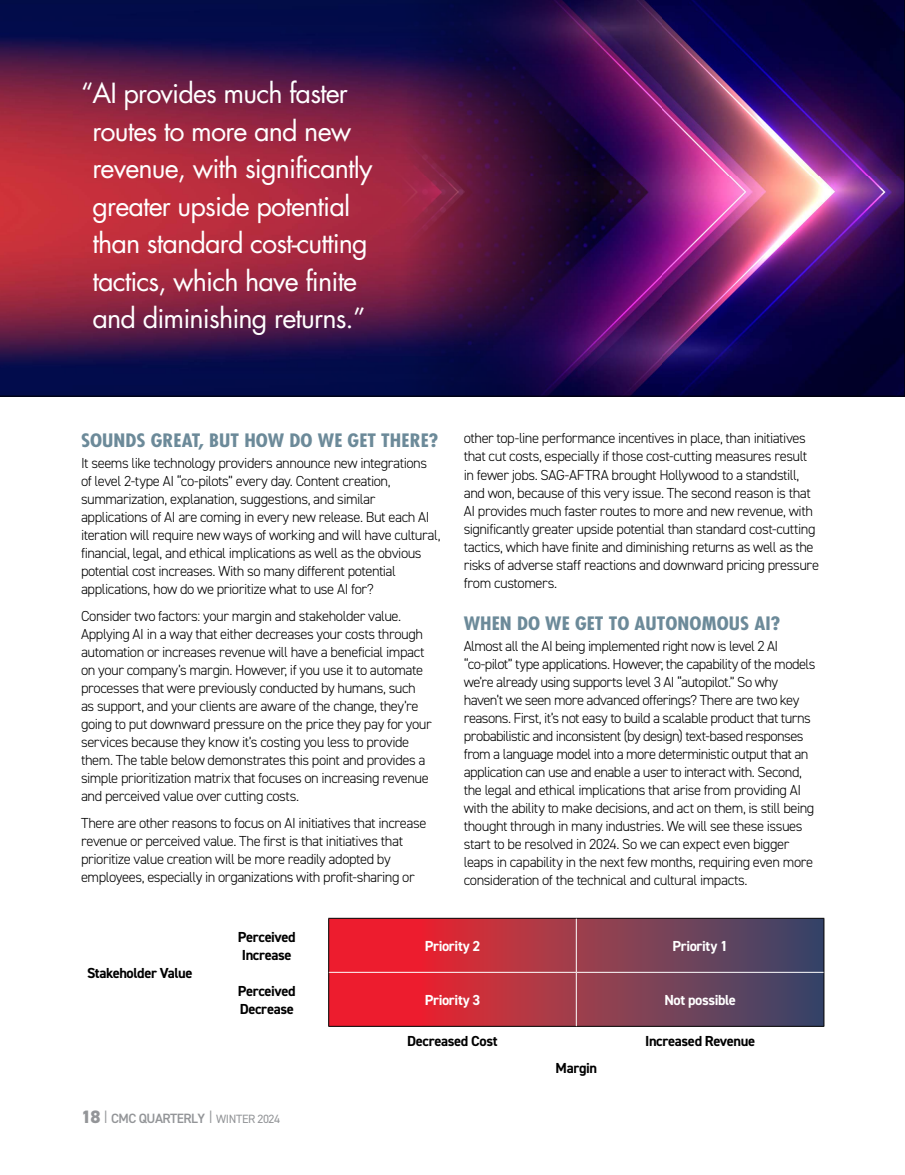
<style>
.page{position:relative;width:905px;height:1175px;background:#fff}
.page>*{position:absolute;margin:0;border:0;box-sizing:border-box;transform-origin:0 0}
.t1{font:27px/37.5px "Futura Std";letter-spacing:-.035em;color:#fff}
.t2{font:700 condensed 18px "Futura Std";letter-spacing:.005em;color:#6c8a99;scale:1.15 1}
.t3{font:300 14.55px/18px "DIN2014";letter-spacing:-.035em;color:#000}
.t4{font:700 14.55px/18px "DIN2014";letter-spacing:-.025em;color:#000}
.t5{font:700 14.55px "DIN2014";letter-spacing:-.025em;color:#fff}
.t6{font:600 13.5px "DIN2014";letter-spacing:-.04em;color:#939598}
.s1{font-weight:800;font-size:18px}
.s2{font-weight:300;font-size:18px}
.s3{font-weight:400;font-size:12px}
</style>
<div class="page">
<img style="left:0;top:0;width:904px;height:396px">
<svg style="left:329px;top:919px;width:494px;height:107px;background:#9e3649"></svg>
<hr style="left:328px;top:918px;width:248px;height:1px;background:#000">
<hr style="left:328px;top:918px;width:1px;height:54px;background:#000">
<hr style="left:576px;top:918px;width:248px;height:1px;background:#000">
<hr style="left:823px;top:918px;width:1px;height:54px;background:#000">
<hr style="left:328px;top:972px;width:1px;height:54px;background:#000">
<hr style="left:823px;top:972px;width:1px;height:54px;background:#000">
<hr style="left:328px;top:1026px;width:248px;height:1px;background:#000">
<hr style="left:576px;top:1026px;width:248px;height:1px;background:#000">
<hr style="left:576px;top:918px;width:1px;height:54px;background:#fff">
<hr style="left:329px;top:972px;width:247px;height:1px;background:#fff">
<hr style="left:576px;top:972px;width:247px;height:1px;background:#fff">
<hr style="left:576px;top:972px;width:1px;height:54px;background:#fff">
<h1 class="t1" style="left:92px;top:75px;width:281px;text-indent:-11px">“AI provides much faster routes to more and new revenue, with significantly greater upside potential than standard cost-cutting tactics, which have finite and diminishing returns.”</h1>
<p class="t2" style="left:81px;top:429px;width:312px">SOUNDS GREAT, BUT HOW DO WE GET THERE?</p>
<p class="t3" style="left:81px;top:454px;width:361px">It seems like technology providers announce new integrations of level 2-type AI “co-pilots” every day. Content creation, summarization, explanation, suggestions, and similar applications of AI are coming in every new release. But each AI iteration will require new ways of working and will have cultural, financial, legal, and ethical implications as well as the obvious potential cost increases. With so many different potential applications, how do we prioritize what to use AI for?</p>
<p class="t3" style="left:81px;top:607px;width:352px">Consider two factors: your margin and stakeholder value.<br>Applying AI in a way that either decreases your costs through automation or increases revenue will have a beneficial impact on your company’s margin. However, if you use it to automate processes that were previously conducted by humans, such as support, and your clients are aware of the change, they’re going to put downward pressure on the price they pay for your services because they know it’s costing you less to provide them. The table below demonstrates this point and provides a simple prioritization matrix that focuses on increasing revenue and perceived value over cutting costs.</p>
<p class="t3" style="left:81px;top:814px;width:347px">There are other reasons to focus on AI initiatives that increase revenue or perceived value. The first is that initiatives that prioritize value creation will be more readily adopted by employees, especially in organizations with profit-sharing or</p>
<p class="t3" style="left:464px;top:429px;width:357px">other top-line performance incentives in place, than initiatives that cut costs, especially if those cost-cutting measures result in fewer jobs. SAG-AFTRA brought Hollywood to a standstill, and won, because of this very issue. The second reason is that AI provides much faster routes to more and new revenue, with significantly greater upside potential than standard cost-cutting tactics, which have finite and diminishing returns as well as the risks of adverse staff reactions and downward pricing pressure from customers.</p>
<p class="t2" style="left:464px;top:612px;width:276px">WHEN DO WE GET TO AUTONOMOUS AI?</p>
<p class="t3" style="left:464px;top:636px;width:353px">Almost all the AI being implemented right now is level 2 AI “co-pilot” type applications. However, the capability of the models we’re already using supports level 3 AI “autopilot.” So why haven’t we seen more advanced offerings? There are two key reasons. First, it’s not easy to build a scalable product that turns probabilistic and inconsistent (by design) text-based responses from a language model into a more deterministic output that an application can use and enable a user to interact with. Second, the legal and ethical implications that arise from providing AI with the ability to make decisions, and act on them, is still being thought through in many industries. We will see these issues start to be resolved in 2024. So we can expect even bigger leaps in capability in the next few months, requiring even more consideration of the technical and cultural impacts.</p>
<p class="t4" style="left:87px;top:963px;width:107px">Stakeholder Value</p>
<p class="t4" style="left:238px;top:927px;width:59px">Perceived<br>Increase</p>
<p class="t5" style="left:425px;top:936px;width:57px">Priority 2</p>
<p class="t5" style="left:672px;top:936px;width:57px">Priority 1</p>
<p class="t4" style="left:238px;top:981px;width:59px">Perceived<br>Decrease</p>
<p class="t5" style="left:425px;top:990px;width:57px">Priority 3</p>
<p class="t5" style="left:664px;top:990px;width:73px">Not possible</p>
<p class="t4" style="left:407px;top:1031px;width:92px">Decreased Cost</p>
<p class="t4" style="left:645px;top:1031px;width:111px">Increased Revenue</p>
<p class="t4" style="left:555px;top:1058px;width:43px">Margin</p>
<p class="t6" style="left:81px;top:1109px;width:200px"><span class="s1">18</span> <span class="s2">I</span> CMC QUARTERLY <span class="s2">I</span> <span class="s3">WINTER 2024</span></p>
</div>
